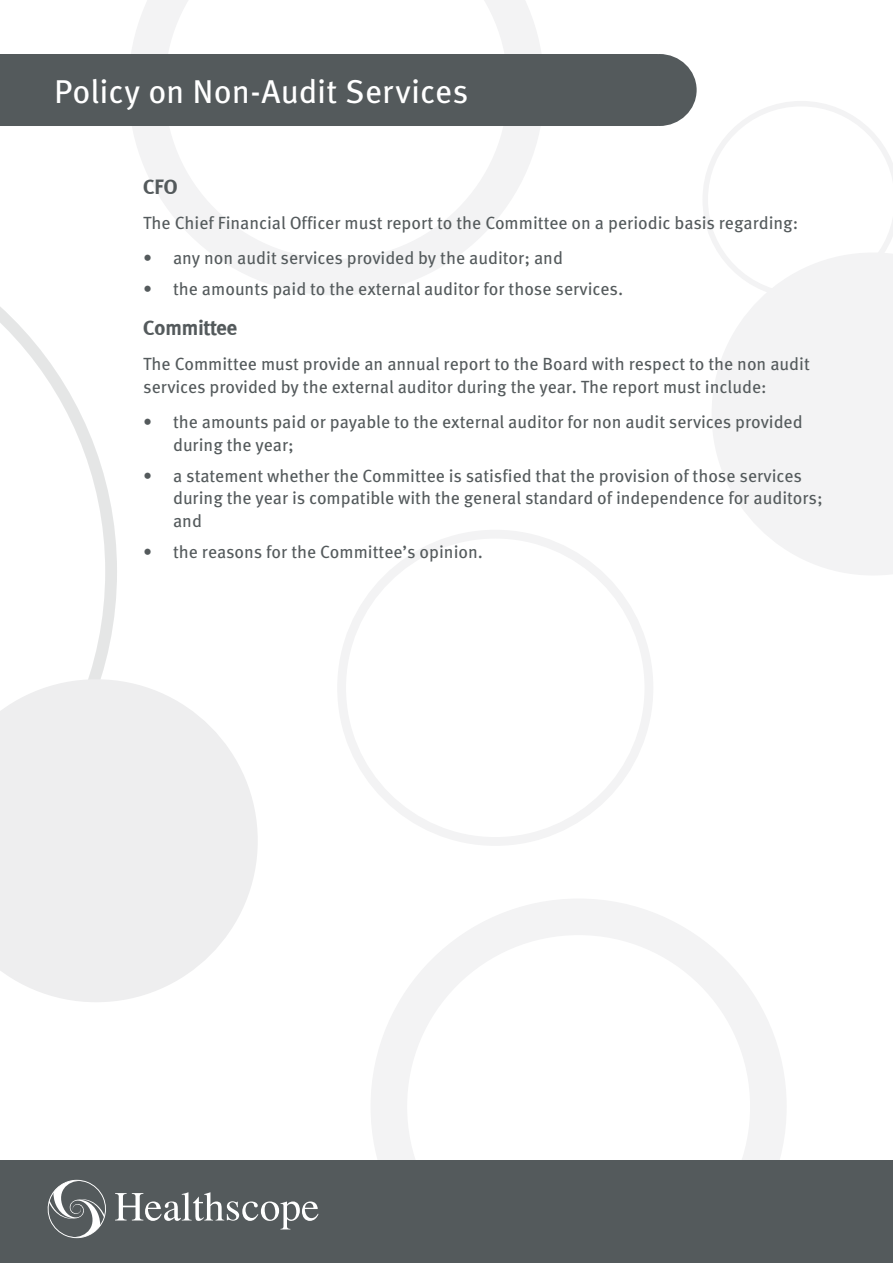
<style>
.page{position:relative;width:893px;height:1263px;background:#fff}
.page>*{position:absolute;margin:0;border:0;box-sizing:border-box;transform-origin:0 0}
.t1{font:33px "Meta OT";color:#fff}
.t2{font:700 21px "Meta";color:#545a5c}
.t3{font:17.7px/22.5px "Meta OT";color:#545a5c}
</style>
<div class="page">
<svg style="left:0;top:307px;width:117px;height:372px"></svg>
<div style="left:337px;top:530px;width:316px;height:316px;border:9px solid #f3f3f4;border-radius:50%"></div>
<svg style="left:712px;top:298px;width:181px;height:277px;fill:#f3f3f4"></svg>
<svg style="left:0;top:679px;width:258px;height:323px;fill:#eeeeef"></svg>
<svg style="left:703px;top:101px;width:190px;height:197px"></svg>
<svg style="left:371px;top:899px;width:415px;height:261px"></svg>
<div style="left:0;top:1160px;width:893px;height:103px;background:#545a5c"></div>
<svg style="left:131px;top:0;width:410px;height:295px"></svg>
<svg style="left:47px;top:1179px;width:59px;height:60px"></svg>
<svg style="left:115px;top:1192px;width:203px;height:37px"></svg>
<div style="left:0;top:54px;width:697px;height:72px;background:#545a5c"></div>
<h1 class="t1" style="left:54px;top:72px;width:416px">Policy on Non-Audit Services</h1>
<p class="t2" style="left:143px;top:175px;width:36px">CFO</p>
<p class="t3" style="left:143px;top:212px;width:656px">The Chief Financial Officer must report to the Committee on a periodic basis regarding:</p>
<p class="t3" style="left:143px;top:247px;width:421px">• any non audit services provided by the auditor; and</p>
<p class="t3" style="left:143px;top:278px;width:481px">• the amounts paid to the external auditor for those services.</p>
<p class="t2" style="left:143px;top:316px;width:96px">Committee</p>
<p class="t3" style="left:143px;top:353px;width:668px">The Committee must provide an annual report to the Board with respect to the non audit services provided by the external auditor during the year. The report must include:</p>
<p class="t3" style="left:173px;top:411px;width:631px;text-indent:-30px">• the amounts paid or payable to the external auditor for non audit services provided during the year;</p>
<p class="t3" style="left:173px;top:465px;width:651px;text-indent:-30px">• a statement whether the Committee is satisfied that the provision of those services during the year is compatible with the general standard of independence for auditors; and</p>
<p class="t3" style="left:143px;top:541px;width:341px">• the reasons for the Committee’s opinion.</p>
</div>
